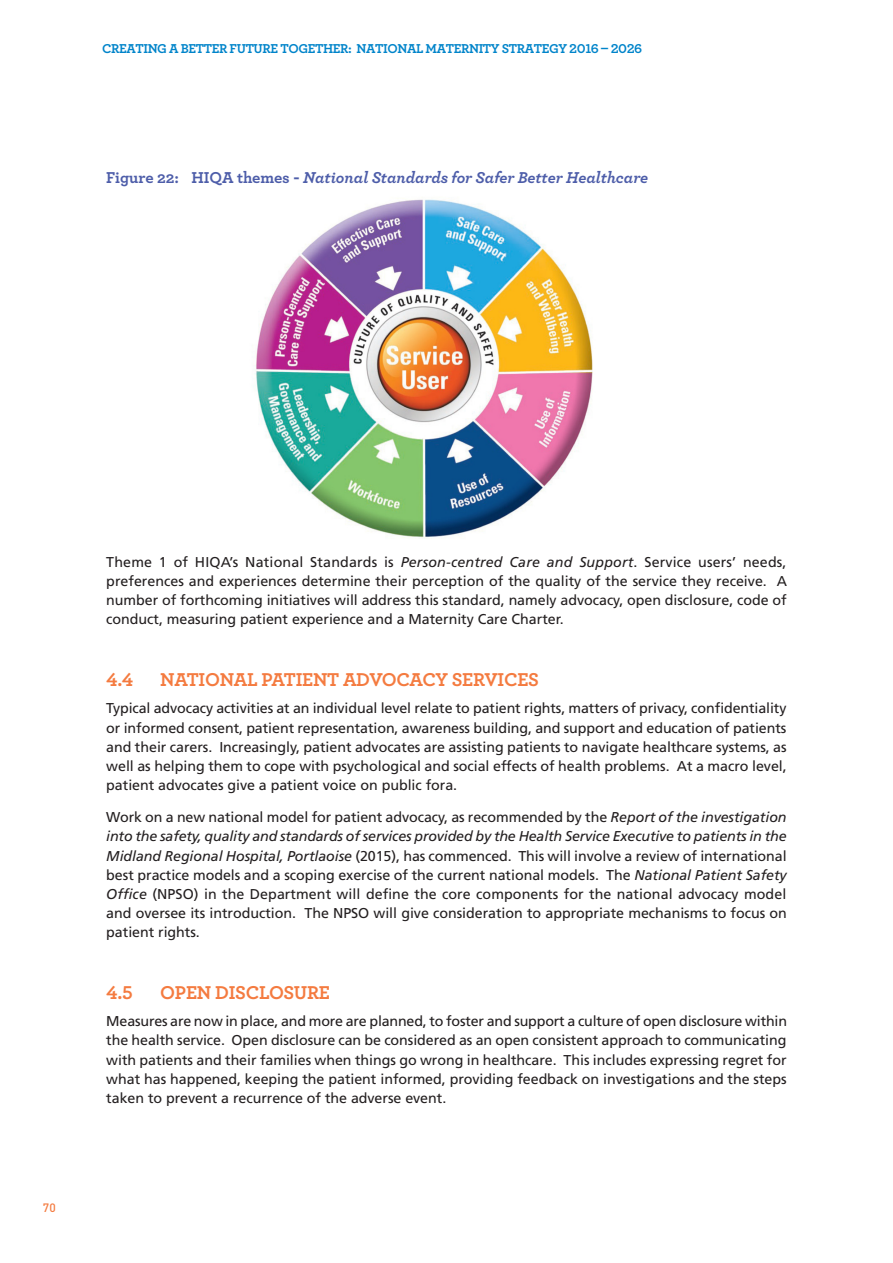
<style>
.page{position:relative;width:893px;height:1263px;background:#fff}
.page>*{position:absolute;margin:0;border:0;box-sizing:border-box;transform-origin:0 0}
.Header_1_1{font:700 19.5px "Archer";letter-spacing:-.015em;color:#f47b40}
.Figure_Table_Title{font:italic 700 16.5px "Archer";letter-spacing:-.005em;color:#4d5da9}
.Body_Text{font:14.25px/19.2px "Frutiger";letter-spacing:-.005em;color:#231f20;text-align:justify}
.t1{font:700 13.5px "Archer";letter-spacing:-.03em;color:#0084ca}
.t2{font:500 12px "DIN";color:#f47b40}
.s1{font-style:normal}
.s2{font-style:italic}
</style>
<div class="page">
<img style="left:255px;top:199px;width:338px;height:340px">
<p class="t1" style="left:102px;top:38px;width:542px">CREATING A BETTER FUTURE TOGETHER: NATIONAL MATERNITY STRATEGY 2016 – 2026</p>
<p class="Figure_Table_Title" style="left:106px;top:165px;width:543px"><span class="s1">Figure 22: HIQA themes -</span> National Standards for Safer Better Healthcare</p>
<p class="t2" style="left:43px;top:1200px;width:15px">70</p>
<p class="Body_Text" style="left:106px;top:552px;width:682px">Theme 1 of HIQA’s National Standards is <span class="s2">Person-centred Care and Support</span>. Service users’ needs, preferences and experiences determine their perception of the quality of the service they receive. A number of forthcoming initiatives will address this standard, namely advocacy, open disclosure, code of conduct, measuring patient experience and a Maternity Care Charter.</p>
<p class="Header_1_1" style="left:106px;top:664px;width:29px">4.4</p>
<p class="Header_1_1" style="left:160px;top:664px;width:380px">NATIONAL PATIENT ADVOCACY SERVICES</p>
<p class="Body_Text" style="left:106px;top:699px;width:682px">Typical advocacy activities at an individual level relate to patient rights, matters of privacy, confidentiality or informed consent, patient representation, awareness building, and support and education of patients and their carers. Increasingly, patient advocates are assisting patients to navigate healthcare systems, as well as helping them to cope with psychological and social effects of health problems. At a macro level, patient advocates give a patient voice on public fora.</p>
<p class="Body_Text" style="left:106px;top:808px;width:682px">Work on a new national model for patient advocacy, as recommended by the <span class="s2">Report of the investigation into the safety, quality and standards of services provided by the Health Service Executive to patients in the Midland Regional Hospital, Portlaoise</span> (2015), has commenced. This will involve a review of international best practice models and a scoping exercise of the current national models. The <span class="s2">National Patient Safety Office</span> (NPSO) in the Department will define the core components for the national advocacy model and oversee its introduction. The NPSO will give consideration to appropriate mechanisms to focus on patient rights.</p>
<p class="Header_1_1" style="left:106px;top:977px;width:28px">4.5</p>
<p class="Header_1_1" style="left:160px;top:977px;width:171px">OPEN DISCLOSURE</p>
<p class="Body_Text" style="left:106px;top:1012px;width:682px">Measures are now in place, and more are planned, to foster and support a culture of open disclosure within the health service. Open disclosure can be considered as an open consistent approach to communicating with patients and their families when things go wrong in healthcare. This includes expressing regret for what has happened, keeping the patient informed, providing feedback on investigations and the steps taken to prevent a recurrence of the adverse event.</p>
</div>
